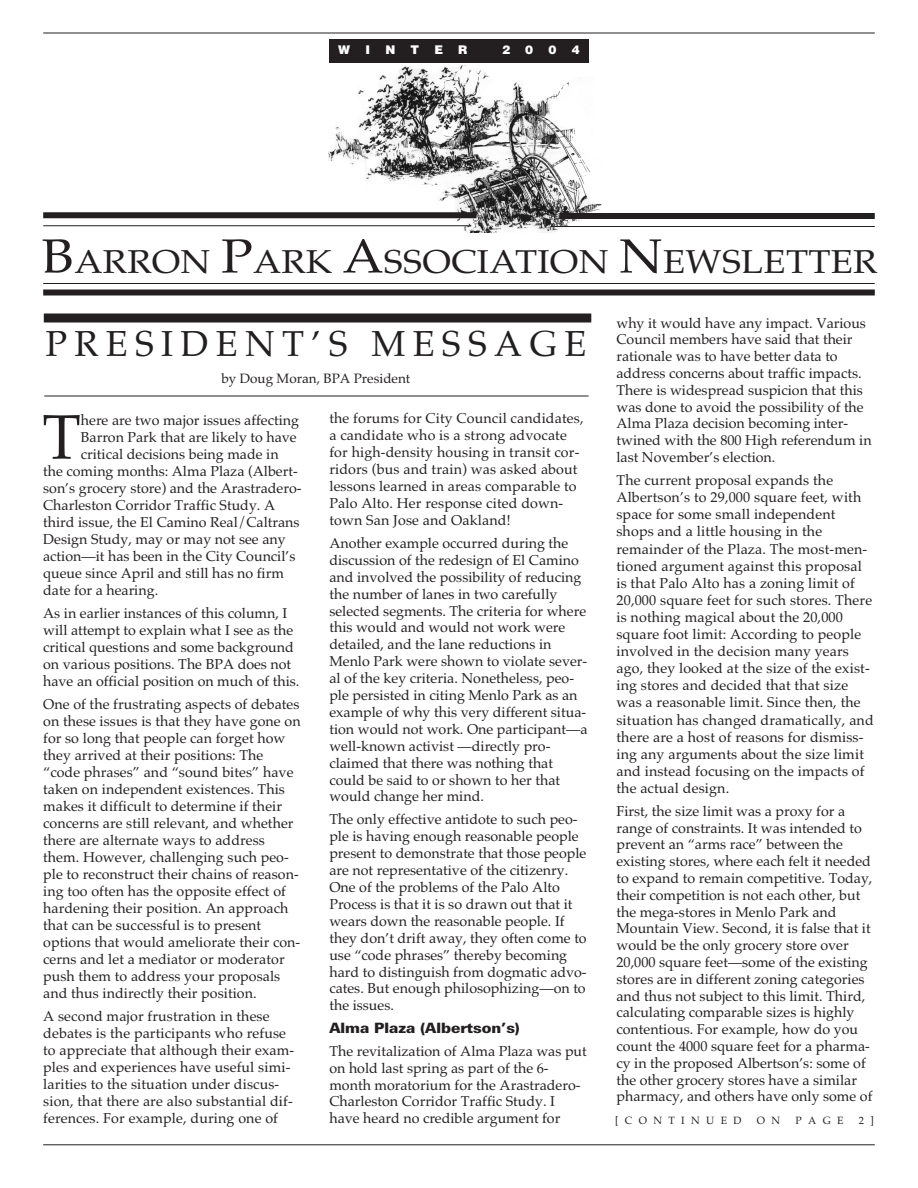
<style>
.page{position:relative;width:918px;height:1188px;background:#fff}
.page>*{position:absolute;margin:0;border:0;box-sizing:border-box;transform-origin:0 0}
.t1{font:63.3px "Palatino";color:#231f20}
.t2{font:36px "Palatino";letter-spacing:.2em;color:#231f20}
.t3{font:33px "Palatino";letter-spacing:.005em;color:#231f20;scale:1.1 1}
.t4{font:14.25px/17px "Palatino";color:#231f20}
.t5{font:900 14.25px "Linotype Univers Basic";color:#231f20}
.t6{font:13.5px "Palatino";color:#231f20}
.t7{font:900 12px "Helvetica";color:#fff}
.t8{font:10.5px "Palatino";letter-spacing:.605em;color:#231f20}
.s1{font-size:48px}
</style>
<div class="page">
<hr style="left:43px;top:33px;width:832px;height:1px;background:#231f20">
<hr style="left:43px;top:1145px;width:832px;height:1px;background:#231f20">
<div style="left:43px;top:290px;width:832px;height:6px;background:#231f20"></div>
<hr style="left:43px;top:283px;width:832px;height:1px;background:#231f20">
<img style="left:328px;top:65px;width:274px;height:168px">
<div style="left:560px;top:213px;width:315px;height:6px;background:#231f20"></div>
<div style="left:43px;top:212px;width:434px;height:6px;background:#231f20"></div>
<hr style="left:43px;top:225px;width:428px;height:1px;background:#231f20">
<hr style="left:551px;top:226px;width:324px;height:1px;background:#231f20">
<div style="left:329px;top:39px;width:260px;height:24px;background:#231f20"></div>
<div style="left:44px;top:314px;width:547px;height:8px;background:#231f20"></div>
<hr style="left:44px;top:396px;width:545px;height:1px;background:#231f20">
<p class="t7" style="left:338px;top:43px;width:13px">W</p>
<p class="t7" style="left:366px;top:43px;width:6px">I</p>
<p class="t7" style="left:385px;top:43px;width:11px">N</p>
<p class="t7" style="left:411px;top:43px;width:10px">T</p>
<p class="t7" style="left:434px;top:43px;width:10px">E</p>
<p class="t7" style="left:458px;top:43px;width:11px">R</p>
<p class="t7" style="left:502px;top:43px;width:10px">2</p>
<p class="t7" style="left:525px;top:43px;width:10px">0</p>
<p class="t7" style="left:548px;top:43px;width:10px">0</p>
<p class="t7" style="left:572px;top:43px;width:10px">4</p>
<h3 class="t3" style="left:42px;top:242px;width:761px"><span class="s1">B</span>ARRON <span class="s1">P</span>ARK <span class="s1">A</span>SSOCIATION <span class="s1">N</span>EWSLETTER</h3>
<h2 class="t2" style="left:46px;top:322px;width:542px">PRESIDENT’S MESSAGE</h2>
<p class="t6" style="left:221px;top:370px;width:190px">by Doug Moran, BPA President</p>
<h1 class="t1" style="left:42px;top:400px;width:40px">T</h1>
<p class="t4" style="left:81px;top:411px;width:220px">here are two major issues affecting</p>
<p class="t4" style="left:329px;top:410px;width:256px">the forums for City Council candidates, a candidate who is a strong advocate for high-density housing in transit cor&shy;ridors (bus and train) was asked about lessons learned in areas comparable to Palo Alto. Her response cited down&shy;town San Jose and Oakland!</p>
<p class="t4" style="left:329px;top:535px;width:260px">Another example occurred during the discussion of the redesign of El Camino and involved the possibility of reducing the number of lanes in two carefully selected segments. The criteria for where this would and would not work were detailed, and the lane reductions in Menlo Park were shown to violate sever&shy;al of the key criteria. Nonetheless, peo&shy;ple persisted in citing Menlo Park as an example of why this very different situa&shy;tion would not work. One participant—a well-known activist —directly pro&shy;claimed that there was nothing that could be said to or shown to her that would change her mind.</p>
<p class="t4" style="left:329px;top:811px;width:259px">The only effective antidote to such peo&shy;ple is having enough reasonable people present to demonstrate that those people are not representative of the citizenry.<br>One of the problems of the Palo Alto Process is that it is so drawn out that it wears down the reasonable people. If they don’t drift away, they often come to use “code phrases” thereby becoming hard to distinguish from dogmatic advo&shy;cates. But enough philosophizing—on to the issues.</p>
<p class="t5" style="left:329px;top:1023px;width:192px">Alma Plaza (Albertson’s)</p>
<p class="t4" style="left:329px;top:1043px;width:259px">The revitalization of Alma Plaza was put on hold last spring as part of the 6- month moratorium for the Arastradero-Charleston Corridor Traffic Study. I have heard no credible argument for</p>
<p class="t4" style="left:81px;top:428px;width:217px">Barron Park that are likely to have</p>
<p class="t4" style="left:81px;top:445px;width:199px">critical decisions being made in</p>
<p class="t4" style="left:43px;top:462px;width:256px">the coming months: Alma Plaza (Albert-</p>
<p class="t4" style="left:43px;top:479px;width:260px">son’s grocery store) and the Arastradero-</p>
<p class="t4" style="left:43px;top:497px;width:233px">Charleston Corridor Traffic Study. A</p>
<p class="t4" style="left:43px;top:514px;width:258px">third issue, the El Camino Real/Caltrans</p>
<p class="t4" style="left:43px;top:531px;width:244px">Design Study, may or may not see any</p>
<p class="t4" style="left:43px;top:548px;width:254px">action—it has been in the City Council’s</p>
<p class="t4" style="left:43px;top:565px;width:242px">queue since April and still has no firm</p>
<p class="t4" style="left:43px;top:582px;width:117px">date for a hearing.</p>
<p class="t4" style="left:43px;top:605px;width:258px">As in earlier instances of this column, I will attempt to explain what I see as the critical questions and some background on various positions. The BPA does not have an official position on much of this.</p>
<p class="t4" style="left:43px;top:696px;width:259px">One of the frustrating aspects of debates on these issues is that they have gone on for so long that people can forget how they arrived at their positions: The “code phrases” and “sound bites” have taken on independent existences. This makes it difficult to determine if their concerns are still relevant, and whether there are alternate ways to address them. However, challenging such peo&shy;ple to reconstruct their chains of reason&shy;ing too often has the opposite effect of hardening their position. An approach that can be successful is to present options that would ameliorate their con&shy;cerns and let a mediator or moderator push them to address your proposals and thus indirectly their position.</p>
<p class="t4" style="left:43px;top:1008px;width:253px">A second major frustration in these debates is the participants who refuse to appreciate that although their exam&shy;ples and experiences have useful simi&shy;larities to the situation under discus&shy;sion, that there are also substantial dif&shy;ferences. For example, during one of</p>
<p class="t4" style="left:616px;top:314px;width:257px">why it would have any impact. Various Council members have said that their rationale was to have better data to address concerns about traffic impacts.<br>There is widespread suspicion that this was done to avoid the possibility of the Alma Plaza decision becoming inter&shy;twined with the 800 High referendum in last November’s election.</p>
<p class="t4" style="left:616px;top:472px;width:259px">The current proposal expands the Albertson’s to 29,000 square feet, with space for some small independent shops and a little housing in the remainder of the Plaza. The most-men&shy;tioned argument against this proposal is that Palo Alto has a zoning limit of 20,000 square feet for such stores. There is nothing magical about the 20,000 square foot limit: According to people involved in the decision many years ago, they looked at the size of the exist&shy;ing stores and decided that that size was a reasonable limit. Since then, the situation has changed dramatically, and there are a host of reasons for dismiss&shy;ing any arguments about the size limit and instead focusing on the impacts of the actual design.</p>
<p class="t4" style="left:616px;top:802px;width:258px">First, the size limit was a proxy for a range of constraints. It was intended to prevent an “arms race” between the existing stores, where each felt it needed to expand to remain competitive. Today, their competition is not each other, but the mega-stores in Menlo Park and Mountain View. Second, it is false that it would be the only grocery store over 20,000 square feet—some of the existing stores are in different zoning categories and thus not subject to this limit. Third, calculating comparable sizes is highly contentious. For example, how do you count the 4000 square feet for a pharma&shy;cy in the proposed Albertson’s: some of the other grocery stores have a similar pharmacy, and others have only some of</p>
<p class="t8" style="left:615px;top:1114px;width:128px">[CONTINUED</p>
<p class="t8" style="left:757px;top:1114px;width:25px">O N</p>
<p class="t8" style="left:796px;top:1114px;width:49px">PAGE</p>
<p class="t8" style="left:859px;top:1114px;width:17px">2 ]</p>
</div>
